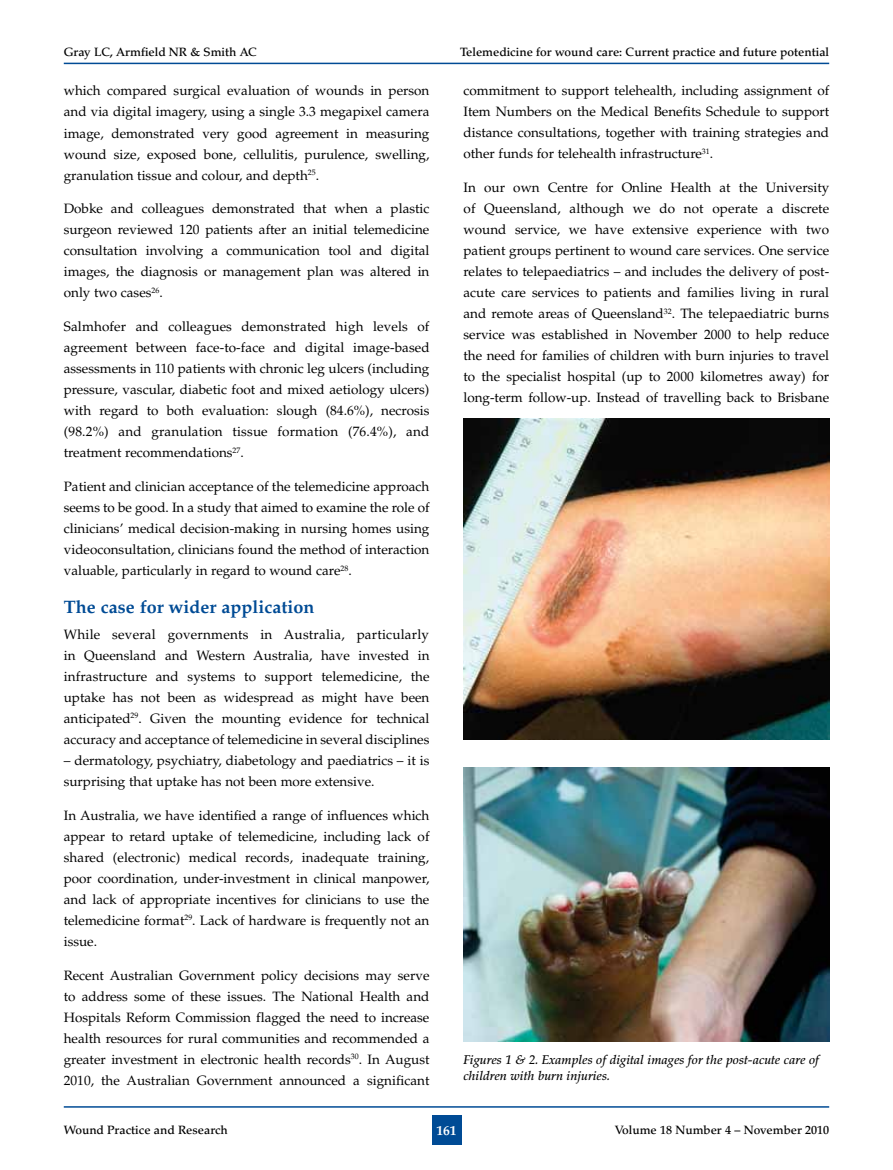
<style>
.page{position:relative;width:893px;height:1170px;background:#fff}
.page>*{position:absolute;margin:0;border:0;box-sizing:border-box;transform-origin:0 0}
.t1{font:700 18px "Palatino";color:#004b95}
.t2{font:13.5px/21px "Palatino";color:#000;text-align:justify}
.t3{font:700 13.5px "Palatino";color:#fff}
.t4{font:italic 500 12.75px/16.5px "Palatino";color:#000}
.t5{font:500 12px "Palatino";color:#000}
</style>
<div class="page">
<div style="left:432px;top:1114px;width:29px;height:30px;background:#004b95"></div>
<hr style="left:64px;top:1106px;width:765px;height:1px;background:#004b95">
<hr style="left:64px;top:63px;width:765px;height:1px;background:#004b95">
<img style="left:463px;top:419px;width:366px;height:320px">
<img style="left:463px;top:767px;width:366px;height:274px">
<p class="t5" style="left:64px;top:45px;width:195px">Gray LC, Armfield NR &amp; Smith AC</p>
<p class="t5" style="left:460px;top:45px;width:371px">Telemedicine for wound care: Current practice and future potential</p>
<p class="t2" style="left:64px;top:81px;width:367px">which compared surgical evaluation of wounds in person and via digital imagery, using a single 3.3 megapixel camera image, demonstrated very good agreement in measuring wound size, exposed bone, cellulitis, purulence, swelling, granulation tissue and colour, and depth<sup>25</sup>.</p>
<p class="t2" style="left:64px;top:198px;width:367px">Dobke and colleagues demonstrated that when a plastic surgeon reviewed 120 patients after an initial telemedicine consultation involving a communication tool and digital images, the diagnosis or management plan was altered in only two cases<sup>26</sup>.</p>
<p class="t2" style="left:64px;top:316px;width:367px">Salmhofer and colleagues demonstrated high levels of agreement between face-to-face and digital image-based assessments in 110 patients with chronic leg ulcers (including pressure, vascular, diabetic foot and mixed aetiology ulcers) with regard to both evaluation: slough (84.6%), necrosis (98.2%) and granulation tissue formation (76.4%), and treatment recommendations<sup>27</sup>.</p>
<p class="t2" style="left:64px;top:476px;width:367px">Patient and clinician acceptance of the telemedicine approach seems to be good. In a study that aimed to examine the role of clinicians’ medical decision-making in nursing homes using videoconsultation, clinicians found the method of interaction valuable, particularly in regard to wound care<sup>28</sup>.</p>
<h1 class="t1" style="left:64px;top:596px;width:252px">The case for wider application</h1>
<p class="t2" style="left:64px;top:624px;width:367px">While several governments in Australia, particularly in Queensland and Western Australia, have invested in infrastructure and systems to support telemedicine, the uptake has not been as widespread as might have been anticipated<sup>29</sup>. Given the mounting evidence for technical accuracy and acceptance of telemedicine in several disciplines</p>
<p class="t2" style="left:64px;top:750px;width:367px">– dermatology, psychiatry, diabetology and paediatrics – it is surprising that uptake has not been more extensive.</p>
<p class="t2" style="left:64px;top:804px;width:367px">In Australia, we have identified a range of influences which appear to retard uptake of telemedicine, including lack of shared (electronic) medical records, inadequate training, poor coordination, under-investment in clinical manpower, and lack of appropriate incentives for clinicians to use the telemedicine format<sup>29</sup>. Lack of hardware is frequently not an issue.</p>
<p class="t2" style="left:64px;top:964px;width:367px">Recent Australian Government policy decisions may serve to address some of these issues. The National Health and Hospitals Reform Commission flagged the need to increase health resources for rural communities and recommended a greater investment in electronic health records<sup>30</sup>. In August 2010, the Australian Government announced a significant</p>
<p class="t2" style="left:463px;top:81px;width:367px">commitment to support telehealth, including assignment of Item Numbers on the Medical Benefits Schedule to support distance consultations, together with training strategies and other funds for telehealth infrastructure<sup>31</sup>.</p>
<p class="t2" style="left:463px;top:177px;width:367px">In our own Centre for Online Health at the University of Queensland, although we do not operate a discrete wound service, we have extensive experience with two patient groups pertinent to wound care services. One service relates to telepaediatrics – and includes the delivery of post&shy;acute care services to patients and families living in rural and remote areas of Queensland<sup>32</sup>. The telepaediatric burns service was established in November 2000 to help reduce the need for families of children with burn injuries to travel to the specialist hospital (up to 2000 kilometres away) for long-term follow-up. Instead of travelling back to Brisbane</p>
<p class="t4" style="left:463px;top:1051px;width:357px">Figures 1 &amp; 2. Examples of digital images for the post-acute care of children with burn injuries.</p>
<p class="t5" style="left:64px;top:1122px;width:166px">Wound Practice and Research</p>
<p class="t3" style="left:436px;top:1121px;width:22px">161</p>
<p class="t5" style="left:615px;top:1122px;width:216px">Volume 18 Number 4 – November 2010</p>
</div>
